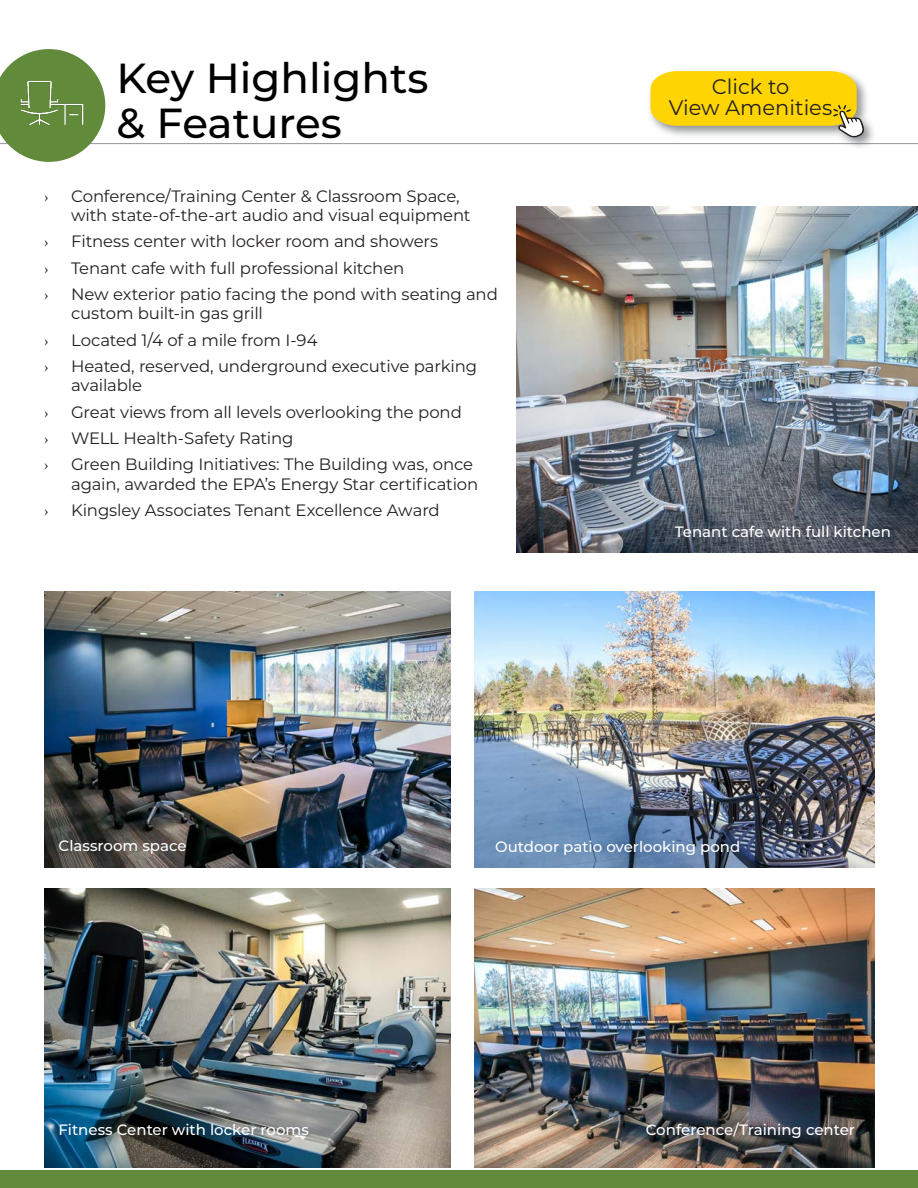
<style>
.page{position:relative;width:918px;height:1188px;background:#fff}
.page>*{position:absolute;margin:0;border:0;box-sizing:border-box;transform-origin:0 0}
.t1{font:500 42px "Montserrat";color:#000}
.Contact_Info{font:21px "Montserrat";color:#231f20}
.t2{font:16.5px/19.5px "Montserrat";letter-spacing:-.01em;color:#231f20}
.t3{font:16.5px "Minion Pro";color:#231f20}
.t4{font:500 15px "Montserrat";color:#fff}
</style>
<div class="page">
<hr style="left:0;top:143px;width:918px;height:1px;background:#939598">
<div style="left:0;top:1171px;width:918px;height:17px;background:#618a3b"></div>
<div style="left:647px;top:68px;width:230px;height:82px;background:#6c6e70;opacity:.75"></div>
<svg style="left:650px;top:71px;width:214px;height:67px"></svg>
<svg style="left:0;top:49px;width:105px;height:113px"></svg>
<img style="left:14px;top:65px;width:75px;height:76px">
<img style="left:474px;top:591px;width:400px;height:276px">
<img style="left:44px;top:889px;width:406px;height:279px">
<img style="left:45px;top:591px;width:405px;height:276px">
<img style="left:474px;top:889px;width:400px;height:279px">
<img style="left:516px;top:207px;width:402px;height:346px">
<p class="t1" style="left:116px;top:49px;width:314px">Key Highlights</p>
<p class="t1" style="left:116px;top:94px;width:227px">&amp; Features</p>
<p class="t3" style="left:44px;top:185px;width:6px">›</p>
<p class="t2" style="left:71px;top:186px;width:401px">Conference/Training Center &amp; Classroom Space, with state-of-the-art audio and visual equipment</p>
<p class="t3" style="left:44px;top:231px;width:6px">›</p>
<p class="t2" style="left:71px;top:231px;width:369px">Fitness center with locker room and showers</p>
<p class="t3" style="left:44px;top:257px;width:6px">›</p>
<p class="t2" style="left:71px;top:258px;width:335px">Tenant cafe with full professional kitchen</p>
<p class="t3" style="left:44px;top:284px;width:6px">›</p>
<p class="t2" style="left:71px;top:284px;width:428px">New exterior patio facing the pond with seating and custom built-in gas grill</p>
<p class="t3" style="left:44px;top:329px;width:6px">›</p>
<p class="t2" style="left:71px;top:330px;width:248px">Located 1/4 of a mile from I-94</p>
<p class="t3" style="left:44px;top:356px;width:6px">›</p>
<p class="t2" style="left:71px;top:356px;width:407px">Heated, reserved, underground executive parking available</p>
<p class="t3" style="left:44px;top:401px;width:6px">›</p>
<p class="t2" style="left:71px;top:402px;width:392px">Great views from all levels overlooking the pond</p>
<p class="t3" style="left:44px;top:428px;width:6px">›</p>
<p class="t2" style="left:71px;top:428px;width:224px">WELL Health-Safety Rating</p>
<p class="t3" style="left:44px;top:454px;width:6px">›</p>
<p class="t2" style="left:71px;top:454px;width:409px">Green Building Initiatives: The Building was, once again, awarded the EPA’s Energy Star certification</p>
<p class="t3" style="left:44px;top:500px;width:6px">›</p>
<p class="t2" style="left:71px;top:500px;width:370px">Kingsley Associates Tenant Excellence Award</p>
<p class="Contact_Info" style="left:712px;top:72px;width:79px">Click to</p>
<p class="Contact_Info" style="left:669px;top:93px;width:165px">View Amenities</p>
<p class="t4" style="left:675px;top:521px;width:218px">Tenant cafe with full kitchen</p>
<p class="t4" style="left:58px;top:835px;width:130px">Classroom space</p>
<p class="t4" style="left:58px;top:1119px;width:252px">Fitness Center with locker rooms</p>
<p class="t4" style="left:495px;top:836px;width:247px">Outdoor patio overlooking pond</p>
<p class="t4" style="left:646px;top:1119px;width:211px">Conference/Training center</p>
</div>
